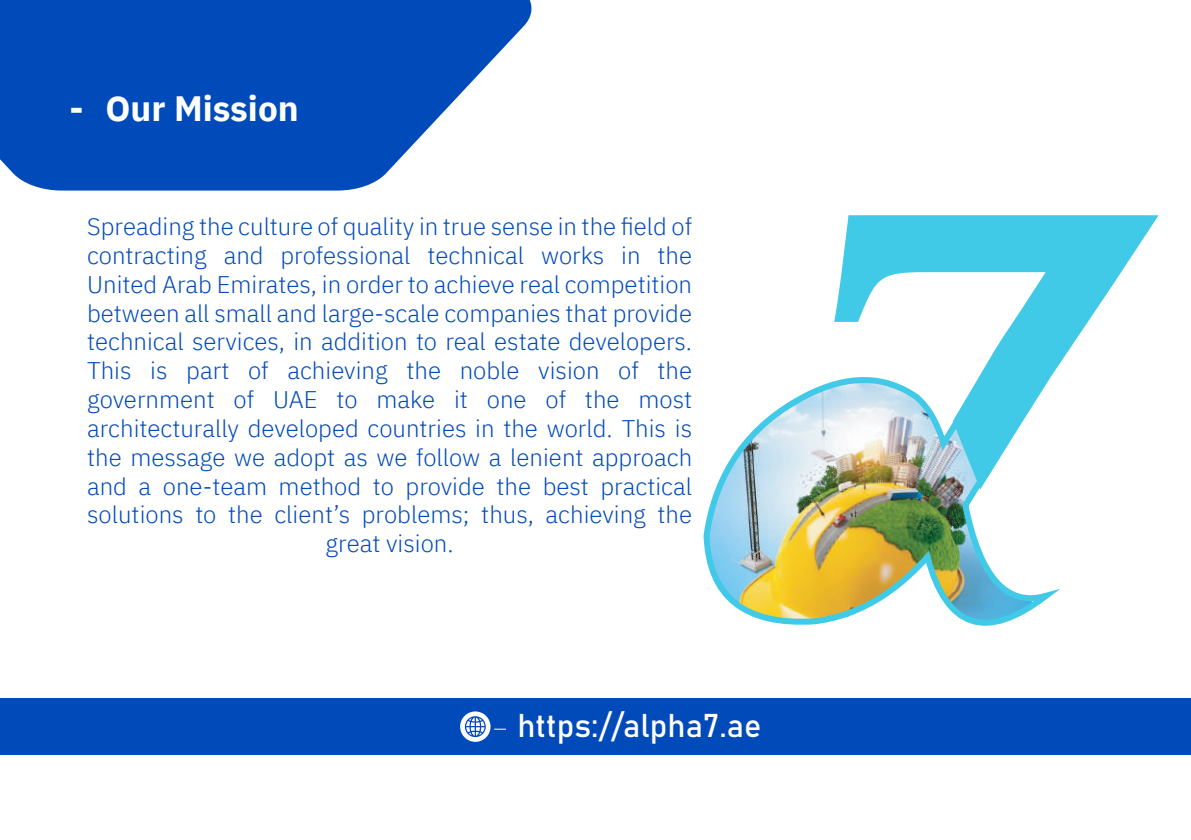
<style>
.page{position:relative;width:1191px;height:840px;background:#fff}
.page>*{position:absolute;margin:0;border:0;box-sizing:border-box;transform-origin:0 0}
.t1{font:700 35px "IBM Plex Sans Arabic";color:#fff}
.t2{font:32.6px "Bahnschrift";color:#fff}
.t3{font:300 24px/28.8px "IBM Plex Sans Arabic";color:#004aba;text-align:center}
</style>
<div class="page">
<div style="left:0;top:698px;width:1191px;height:56px;background:#004aba"></div>
<svg style="left:0;top:0;width:532px;height:190px;background:#2464c3"></svg>
<img style="left:703px;top:382px;width:357px;height:244px">
<svg style="left:832px;top:215px;width:327px;height:278px"></svg>
<svg style="left:460px;top:711px;width:30px;height:30px"></svg>
<svg style="left:465px;top:715px;width:21px;height:21px"></svg>
<h1 class="t1" style="left:70px;top:89px;width:231px">- Our Mission</h1>
<p class="t3" style="left:87px;top:212px;width:606px">Spreading the culture of quality in true sense in the field of contracting and professional technical works in the United Arab Emirates, in order to achieve real competition between all small and large-scale companies that provide technical services, in addition to real estate developers.<br>This is part of achieving the noble vision of the government of UAE to make it one of the most architecturally developed countries in the world. This is the message we adopt as we follow a lenient approach and a one-team method to provide the best practical solutions to the client’s problems; thus, achieving the great vision.</p>
<h2 class="t2" style="left:517px;top:700px;width:245px">https://alpha7.ae</h2>
</div>
